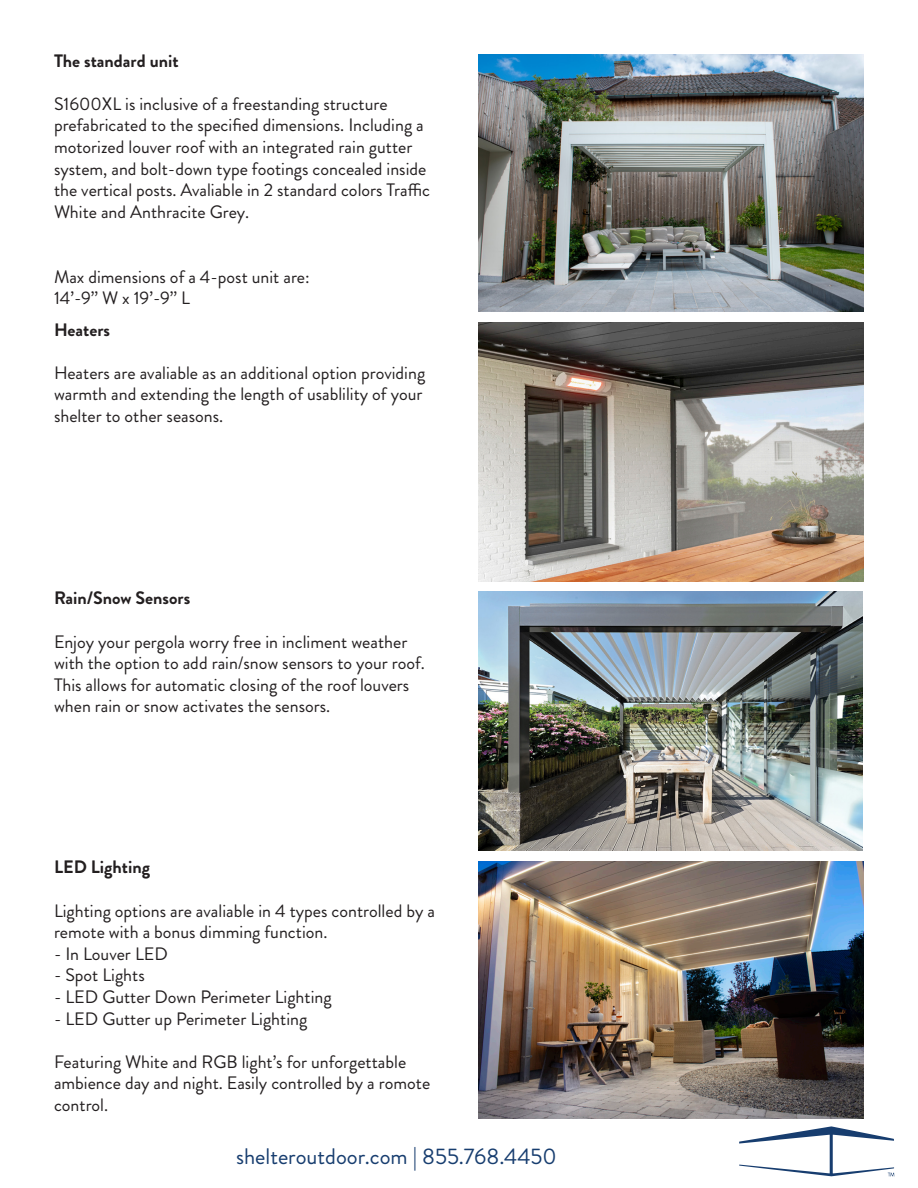
<style>
.page{position:relative;width:918px;height:1188px;background:#fff}
.page>*{position:absolute;margin:0;border:0;box-sizing:border-box;transform-origin:0 0}
.t1{font:22.5px "Brandon Grotesque";color:#173d6f}
.t2{font:18px/21.6px "Brandon Grotesque";color:#231f20}
.t3{font:700 18px "Brandon Grotesque";color:#231f20}
</style>
<div class="page">
<img style="left:478px;top:54px;width:386px;height:258px">
<img style="left:478px;top:323px;width:385px;height:258px">
<img style="left:478px;top:592px;width:384px;height:258px">
<img style="left:478px;top:861px;width:386px;height:257px">
<svg style="left:739px;top:1126px;width:155px;height:51px"></svg>
<p class="t3" style="left:54px;top:48px;width:126px">The standard unit</p>
<p class="t2" style="left:54px;top:93px;width:378px">S1600XL is inclusive of a freestanding structure prefabricated to the specified dimensions. Including a motorized louver roof with an integrated rain gutter system, and bolt-down type footings concealed inside the vertical posts. Avaliable in 2 standard colors Traffic White and Anthracite Grey.</p>
<p class="t2" style="left:54px;top:266px;width:257px">Max dimensions of a 4-post unit are:</p>
<p class="t2" style="left:54px;top:287px;width:137px">14’-9’’ W x 19’-9’’ L</p>
<p class="t3" style="left:54px;top:317px;width:58px">Heaters</p>
<p class="t2" style="left:54px;top:362px;width:373px">Heaters are avaliable as an additional option providing warmth and extending the length of usablility of your shelter to other seasons.</p>
<p class="t3" style="left:54px;top:586px;width:138px">Rain/Snow Sensors</p>
<p class="t2" style="left:54px;top:631px;width:373px">Enjoy your pergola worry free in incliment weather with the option to add rain/snow sensors to your roof.<br>This allows for automatic closing of the roof louvers when rain or snow activates the sensors.</p>
<p class="t3" style="left:54px;top:855px;width:98px">LED Lighting</p>
<p class="t2" style="left:54px;top:900px;width:383px">Lighting options are avaliable in 4 types controlled by a remote with a bonus dimming function.</p>
<p class="t2" style="left:54px;top:943px;width:115px">- In Louver LED</p>
<p class="t2" style="left:54px;top:965px;width:92px">- Spot Lights</p>
<p class="t2" style="left:54px;top:986px;width:279px">- LED Gutter Down Perimeter Lighting</p>
<p class="t2" style="left:54px;top:1008px;width:255px">- LED Gutter up Perimeter Lighting</p>
<p class="t2" style="left:54px;top:1051px;width:378px">Featuring White and RGB light’s for unforgettable ambience day and night. Easily controlled by a romote control.</p>
<p class="t1" style="left:236px;top:1141px;width:322px">shelteroutdoor.com | 855.768.4450</p>
</div>
